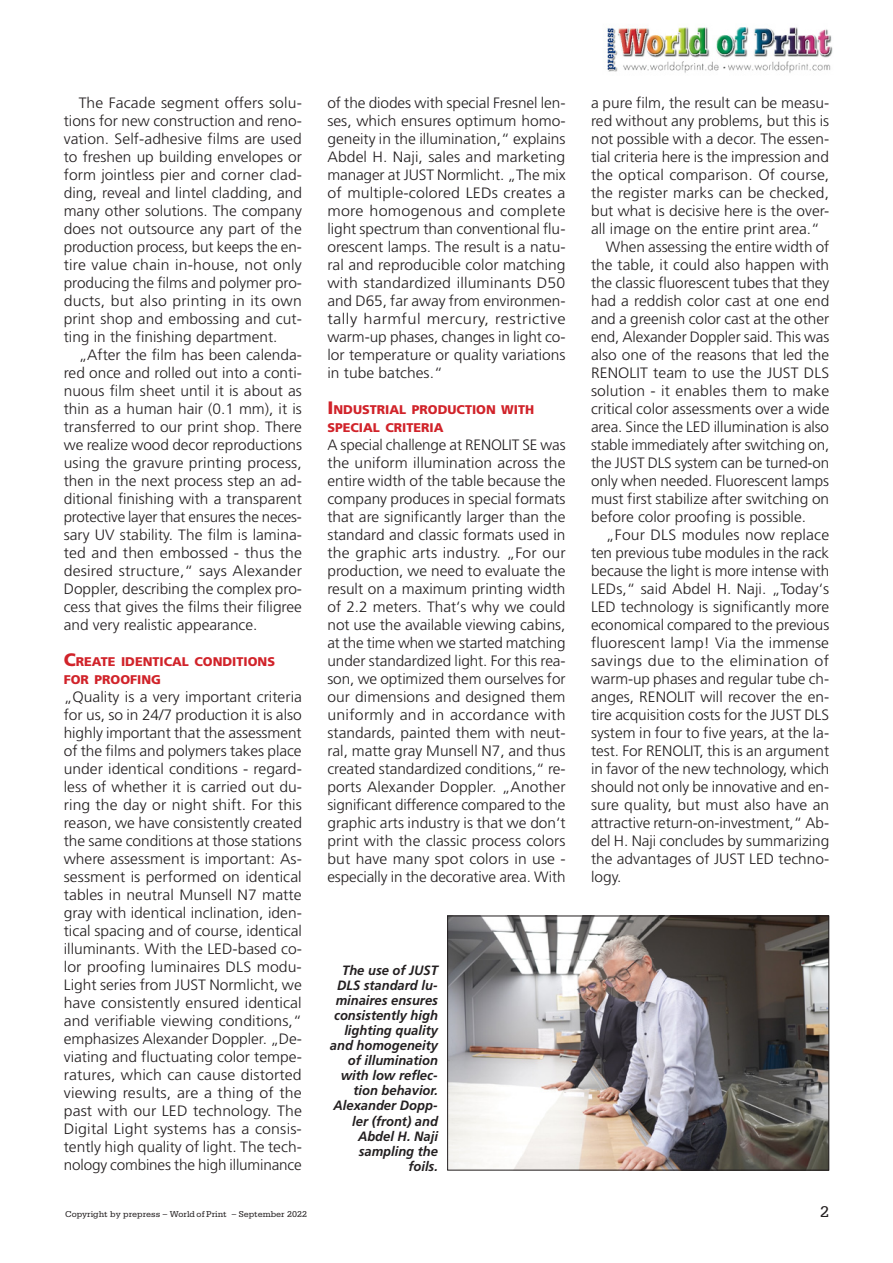
<style>
.page{position:relative;width:893px;height:1263px;background:#fff}
.page>*{position:absolute;margin:0;border:0;box-sizing:border-box;transform-origin:0 0}
.t1{font:16.5px "Serifa";color:#231f20}
.WoP_Artikel-Grundt{font:300 15px/18px "Frutiger";color:#231f20;text-align:justify}
.WoP_Artikel-Grundt-2{font:300 15px/18px "Frutiger";color:#231f20;text-align:justify;scale:1.05 1}
.WoP_Artikel-Grundt-3{font:300 15px/18px "Frutiger";color:#231f20;text-align:justify;scale:1.04 1}
.WoP_Bildtexte{font:italic 700 13.5px/15px "Frutiger";color:#231f20;text-align:right;scale:.96 1}
.WoP_Zwischenzeilen{font:900 12.6px/18px "Frutiger";color:#d1232a}
.t2{font:9px "Serifa";color:#231f20}
.s1{font-size:18px}
</style>
<div class="page">
<img style="left:449px;top:917px;width:378px;height:251px">
<div style="left:447px;top:915px;width:382px;height:255px;border:1px solid #231f20"></div>
<img style="left:607px;top:27px;width:226px;height:46px">
<p class="WoP_Artikel-Grundt-2" style="left:64px;top:94px;width:228px;text-indent:15px">The Facade segment offers solu&shy;tions for new construction and reno&shy;vation. Self-adhesive films are used to freshen up building envelopes or form jointless pier and corner clad&shy;ding, reveal and lintel cladding, and many other solutions. The company does not outsource any part of the production process, but keeps the en&shy;tire value chain in-house, not only producing the films and polymer pro&shy;ducts, but also printing in its own print shop and embossing and cut&shy;ting in the finishing department.</p>
<p class="WoP_Artikel-Grundt" style="left:64px;top:346px;width:240px;text-indent:15px">„After the film has been calenda&shy;red once and rolled out into a conti&shy;nuous film sheet until it is about as thin as a human hair (0.1 mm), it is transferred to our print shop. There we realize wood decor reproductions using the gravure printing process, then in the next process step an ad&shy;ditional finishing with a transparent protective layer that ensures the neces&shy;sary UV stability. The film is lamina&shy;ted and then embossed - thus the desired structure,“ says Alexander Doppler, describing the complex pro&shy;cess that gives the films their filigree and very realistic appearance.</p>
<p class="WoP_Zwischenzeilen" style="left:64px;top:652px;width:213px"><span class="s1">C</span>REATE IDENTICAL CONDITIONS<br>FOR PROOFING</p>
<p class="WoP_Artikel-Grundt-3" style="left:64px;top:688px;width:231px">„Quality is a very important criteria for us, so in 24/7 production it is also highly important that the assessment of the films and polymers takes place under identical conditions - regard&shy;less of whether it is carried out du&shy;ring the day or night shift. For this reason, we have consistently created the same conditions at those stations where assessment is important: As&shy;sessment is performed on identical tables in neutral Munsell N7 matte gray with identical inclination, iden&shy;tical spacing and of course, identical illuminants. With the LED-based co&shy;lor proofing luminaires DLS modu-Light series from JUST Normlicht, we have consistently ensured identical and verifiable viewing conditions,“ emphasizes Alexander Doppler. „De&shy;viating and fluctuating color tempe&shy;ratures, which can cause distorted viewing results, are a thing of the past with our LED technology. The Digital Light systems has a consis&shy;tently high quality of light. The tech&shy;nology combines the high illuminance</p>
<p class="WoP_Artikel-Grundt" style="left:327px;top:94px;width:240px">of the diodes with special Fresnel len&shy;ses, which ensures optimum homo&shy;geneity in the illumination,“ explains Abdel H. Naji, sales and marketing manager at JUST Normlicht. „The mix of multiple-colored LEDs creates a more homogenous and complete light spectrum than conventional flu&shy;orescent lamps. The result is a natu&shy;ral and reproducible color matching with standardized illuminants D50 and D65, far away from environmen&shy;tally harmful mercury, restrictive warm-up phases, changes in light co&shy;lor temperature or quality variations in tube batches.“</p>
<p class="WoP_Zwischenzeilen" style="left:327px;top:400px;width:208px"><span class="s1">I</span> NDUSTRIAL PRODUCTION WITH<br>SPECIAL CRITERIA</p>
<p class="WoP_Artikel-Grundt" style="left:327px;top:436px;width:240px">A special challenge at RENOLIT SE was the uniform illumination across the entire width of the table because the company produces in special formats that are significantly larger than the standard and classic formats used in the graphic arts industry. „For our production, we need to evaluate the result on a maximum printing width of 2.2 meters. That‘s why we could not use the available viewing cabins, at the time when we started matching under standardized light. For this rea&shy;son, we optimized them ourselves for our dimensions and designed them uniformly and in accordance with standards, painted them with neut&shy;ral, matte gray Munsell N7, and thus created standardized conditions,“ re&shy;ports Alexander Doppler. „Another significant difference compared to the graphic arts industry is that we don‘t print with the classic process colors but have many spot colors in use - especially in the decorative area. With</p>
<p class="WoP_Artikel-Grundt" style="left:591px;top:94px;width:240px">a pure film, the result can be measu&shy;red without any problems, but this is not possible with a decor. The essen&shy;tial criteria here is the impression and the optical comparison. Of course, the register marks can be checked, but what is decisive here is the over&shy;all image on the entire print area.“</p>
<p class="WoP_Artikel-Grundt" style="left:591px;top:238px;width:240px;text-indent:15px">When assessing the entire width of the table, it could also happen with the classic fluorescent tubes that they had a reddish color cast at one end and a greenish color cast at the other end, Alexander Doppler said. This was also one of the reasons that led the RENOLIT team to use the JUST DLS solution - it enables them to make critical color assessments over a wide area. Since the LED illumination is also stable immediately after switching on, the JUST DLS system can be turned-on only when needed. Fluorescent lamps must first stabilize after switching on before color proofing is possible.</p>
<p class="WoP_Artikel-Grundt-2" style="left:591px;top:526px;width:228px;text-indent:15px">„Four DLS modules now replace ten previous tube modules in the rack because the light is more intense with LEDs,“ said Abdel H. Naji. „Today‘s LED technology is significantly more economical compared to the previous fluorescent lamp! Via the immense savings due to the elimination of warm-up phases and regular tube ch&shy;anges, RENOLIT will recover the en&shy;tire acquisition costs for the JUST DLS system in four to five years, at the la&shy;test. For RENOLIT, this is an argument in favor of the new technology, which should not only be innovative and en&shy;sure quality, but must also have an attractive return-on-investment,“ Ab&shy;del H. Naji concludes by summarizing the advantages of JUST LED techno&shy;logy.</p>
<p class="WoP_Bildtexte" style="left:330px;top:963px;width:114px">The use of JUST<br>DLS standard lu&shy;minaires ensures consistently high lighting quality and homogeneity of illumination with low reflec&shy;tion behavior.<br>Alexander Dopp&shy;ler (front) and<br>Abdel H. Naji sampling the foils.</p>
<p class="t2" style="left:65px;top:1209px;width:244px">Copyright by prepress – World of Print – September 2022</p>
<p class="t1" style="left:820px;top:1202px;width:11px">2</p>
</div>
